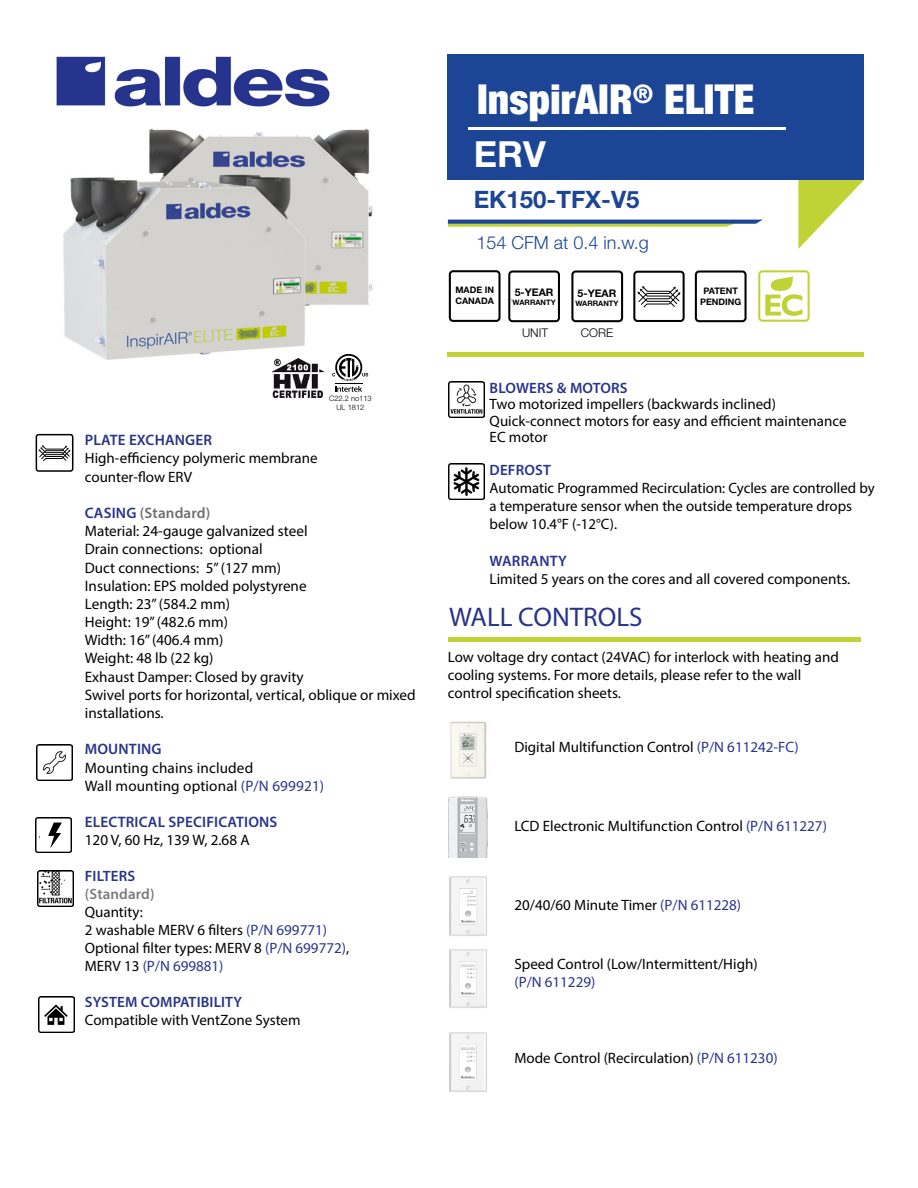
<style>
.page{position:relative;width:918px;height:1188px;background:#fff}
.page>*{position:absolute;margin:0;border:0;box-sizing:border-box;transform-origin:0 0}
.t1{font:900 condensed 41.4px "Helvetica Neue LT Std";color:#fff}
.t2{font:700 36px "Helvetica Neue LT Std";color:#fff}
.t3{font:27px "Myriad Pro";color:#28348b}
.t4{font:700 24px "Helvetica Neue LT Std";color:#1d4596}
.t5{font:300 18px "Helvetica Neue LT Std";color:#1d4596}
.t6{font:15.15px/18.1px "Myriad Pro";color:#000}
.t7{font:600 15.15px "Myriad Pro";letter-spacing:.01em;color:#28348b}
.t8{font:600 15.15px "Myriad Pro";letter-spacing:.01em;color:#283583}
.t9{font:15px/18px "Myriad Pro";color:#000}
.t10{font:600 15px "Myriad Pro";letter-spacing:.01em;color:#28348b}
.t11{font:15px "Myriad Pro";color:#28348b}
.t12{font:600 15px "Myriad Pro";letter-spacing:.01em;color:#7c7b7b}
.t13{font:800 condensed 13.95px "Helvetica Neue LT Std";color:#000}
.t14{font:800 condensed 13.8px "Helvetica Neue LT Std";color:#000}
.t15{font:800 condensed 13.05px "Helvetica Neue LT Std";color:#000}
.t16{font:300 12px "Helvetica Neue LT Std";color:#000}
.t17{font:800 condensed 11.55px "Helvetica Neue LT Std";color:#000}
.t18{font:700 10.5px "Helvetica Neue LT Std";color:#000}
.t19{font:700 9px/10.8px "Helvetica Neue LT Std";color:#000;text-align:center}
.t20{font:300 7.5px/9px "Helvetica Neue LT Std";color:#000;text-align:center}
.t21{font:700 7.5px "Helvetica Neue LT Std";color:#000}
.s1{font-weight:600;color:#28348b}
.s2{font-weight:600;color:#706f6f}
.s3{color:#28348b}
</style>
<div class="page">
<hr style="left:448px;top:353px;width:416px;height:4px;background:#c0d236">
<svg style="left:798px;top:180px;width:66px;height:69px"></svg>
<svg style="left:448px;top:220px;width:314px;height:7px;background:#708c7d"></svg>
<div style="left:448px;top:54px;width:416px;height:126px;background:#1d4596"></div>
<hr style="left:469px;top:127px;width:317px;height:3px;background:#fff">
<img style="left:56px;top:56px;width:274px;height:51px">
<img style="left:449px;top:463px;width:36px;height:36px">
<img style="left:36px;top:744px;width:37px;height:37px">
<img style="left:37px;top:870px;width:36px;height:36px">
<img style="left:449px;top:381px;width:35px;height:36px">
<img style="left:36px;top:817px;width:36px;height:36px">
<div style="left:40px;top:822px;width:28px;height:27px;background:#fff"></div>
<svg style="left:48px;top:823px;width:14px;height:25px"></svg>
<svg style="left:36px;top:434px;width:37px;height:38px"></svg>
<div style="left:448px;top:637px;width:413px;height:5px;background:#c0d236"></div>
<img style="left:63px;top:129px;width:310px;height:231px">
<img style="left:272px;top:359px;width:51px;height:39px">
<svg style="left:332px;top:354px;width:36px;height:38px"></svg>
<svg style="left:758px;top:270px;width:52px;height:52px"></svg>
<svg style="left:633px;top:271px;width:52px;height:51px"></svg>
<svg style="left:508px;top:270px;width:52px;height:52px"></svg>
<div style="left:512px;top:283px;width:44px;height:27px;background:#fff"></div>
<svg style="left:571px;top:270px;width:52px;height:52px"></svg>
<div style="left:575px;top:284px;width:44px;height:27px;background:#fff"></div>
<svg style="left:449px;top:270px;width:52px;height:52px"></svg>
<svg style="left:695px;top:270px;width:52px;height:52px"></svg>
<div style="left:698px;top:283px;width:45px;height:27px;background:#fff"></div>
<div style="left:452px;top:282px;width:45px;height:27px;background:#fff"></div>
<img style="left:38px;top:997px;width:36px;height:36px">
<div style="left:40px;top:999px;width:31px;height:32px;background:#fff"></div>
<svg style="left:44px;top:1005px;width:24px;height:20px"></svg>
<img style="left:449px;top:949px;width:38px;height:59px">
<img style="left:449px;top:876px;width:38px;height:60px">
<img style="left:448px;top:796px;width:40px;height:61px">
<img style="left:450px;top:721px;width:37px;height:58px">
<img style="left:449px;top:1032px;width:38px;height:60px">
<p class="t20" style="left:329px;top:393px;width:44px">C22.2 no113<br>UL 1812</p>
<p class="t8" style="left:85px;top:431px;width:129px">PLATE EXCHANGER</p>
<p class="t9" style="left:85px;top:449px;width:234px">High-efficiency polymeric membrane counter-flow ERV</p>
<p class="t6" style="left:85px;top:504px;width:332px"><span class="s1">CASING</span> <span class="s2">(Standard)<br></span>Material: 24-gauge galvanized steel<br>Drain connections: optional<br>Duct connections: 5” (127 mm)<br>Insulation: EPS molded polystyrene<br>Length: 23” (584.2 mm)<br>Height: 19” (482.6 mm)<br>Width: 16” (406.4 mm)<br>Weight: 48 lb (22 kg)<br>Exhaust Damper: Closed by gravity<br>Swivel ports for horizontal, vertical, oblique or mixed installations.</p>
<p class="t7" style="left:85px;top:740px;width:78px">MOUNTING</p>
<p class="t6" style="left:85px;top:758px;width:241px">Mounting chains included<br>Wall mounting optional <span class="s3">(P/N 699921)</span></p>
<p class="t7" style="left:85px;top:812px;width:194px">ELECTRICAL SPECIFICATIONS</p>
<p class="t6" style="left:85px;top:831px;width:166px">120 V, 60 Hz, 139 W, 2.68 A</p>
<p class="t10" style="left:85px;top:867px;width:52px">FILTERS</p>
<p class="t12" style="left:85px;top:885px;width:71px">(Standard)</p>
<p class="t9" style="left:85px;top:903px;width:266px">Quantity:<br>2 washable MERV 6 filters <span class="s3">(P/N 699771)<br></span>Optional filter types: MERV 8 <span class="s3">(P/N 699772)</span>,<br>MERV 13 <span class="s3">(P/N 699881)</span></p>
<p class="t10" style="left:85px;top:993px;width:159px">SYSTEM COMPATIBILITY</p>
<p class="t9" style="left:85px;top:1011px;width:217px">Compatible with VentZone System</p>
<h1 class="t1" style="left:477px;top:74px;width:279px">InspirAIR<sup>®</sup> ELITE</h1>
<h2 class="t2" style="left:474px;top:131px;width:74px">ERV</h2>
<h3 class="t4" style="left:474px;top:185px;width:167px">EK150-TFX-V5</h3>
<p class="t5" style="left:477px;top:232px;width:174px">154 CFM at 0.4 in.w.g</p>
<p class="t15" style="left:453px;top:280px;width:45px">Made in</p>
<p class="t13" style="left:702px;top:281px;width:38px">5 year</p>
<p class="t17" style="left:699px;top:296px;width:46px">Warranty</p>
<p class="t13" style="left:516px;top:281px;width:38px">5 year</p>
<p class="t17" style="left:512px;top:296px;width:46px">Warranty</p>
<p class="t13" style="left:579px;top:281px;width:38px">5 year</p>
<p class="t17" style="left:575px;top:296px;width:46px">Warranty</p>
<p class="t19" style="left:455px;top:285px;width:40px;text-align:left">MADE IN<br>CANADA</p>
<p class="t19" style="left:700px;top:286px;width:43px">PATENT<br>PENDING</p>
<p class="t18" style="left:515px;top:286px;width:40px">5-YEAR</p>
<p class="t21" style="left:513px;top:298px;width:45px">WARRANTY</p>
<p class="t18" style="left:578px;top:286px;width:40px">5-YEAR</p>
<p class="t14" style="left:453px;top:293px;width:44px">Canada</p>
<p class="t21" style="left:575px;top:298px;width:45px">WARRANTY</p>
<p class="t16" style="left:522px;top:325px;width:28px">UNIT</p>
<p class="t16" style="left:581px;top:325px;width:34px">CORE</p>
<p class="t10" style="left:490px;top:378px;width:140px">BLOWERS &amp; MOTORS</p>
<p class="t9" style="left:490px;top:396px;width:359px;line-height:16.5px">Two motorized impellers (backwards inclined)<br>Quick-connect motors for easy and efficient maintenance<br>EC motor</p>
<p class="t10" style="left:490px;top:461px;width:63px">DEFROST</p>
<p class="t9" style="left:490px;top:479px;width:387px">Automatic Programmed Recirculation: Cycles are controlled by a temperature sensor when the outside temperature drops below 10.4°F (-12°C).</p>
<p class="t7" style="left:490px;top:551px;width:79px">WARRANTY</p>
<p class="t6" style="left:490px;top:570px;width:362px">Limited 5 years on the cores and all covered components.</p>
<h3 class="t3" style="left:449px;top:600px;width:195px">WALL CONTROLS</h3>
<p class="t9" style="left:448px;top:648px;width:392px">Low voltage dry contact (24VAC) for interlock with heating and cooling systems. For more details, please refer to the wall control specification sheets.</p>
<p class="t9" style="left:514px;top:738px;width:286px">Digital Multifunction Control <span class="s3">(P/N 611242-FC)</span></p>
<p class="t9" style="left:514px;top:817px;width:314px">LCD Electronic Multifunction Control <span class="s3">(P/N 611227)</span></p>
<p class="t9" style="left:514px;top:896px;width:228px">20/40/60 Minute Timer <span class="s3">(P/N 611228)</span></p>
<p class="t9" style="left:514px;top:954px;width:245px">Speed Control (Low/Intermittent/High)</p>
<p class="t11" style="left:514px;top:972px;width:82px">(P/N 611229)</p>
<p class="t9" style="left:514px;top:1048px;width:265px">Mode Control (Recirculation) <span class="s3">(P/N 611230)</span></p>
</div>
